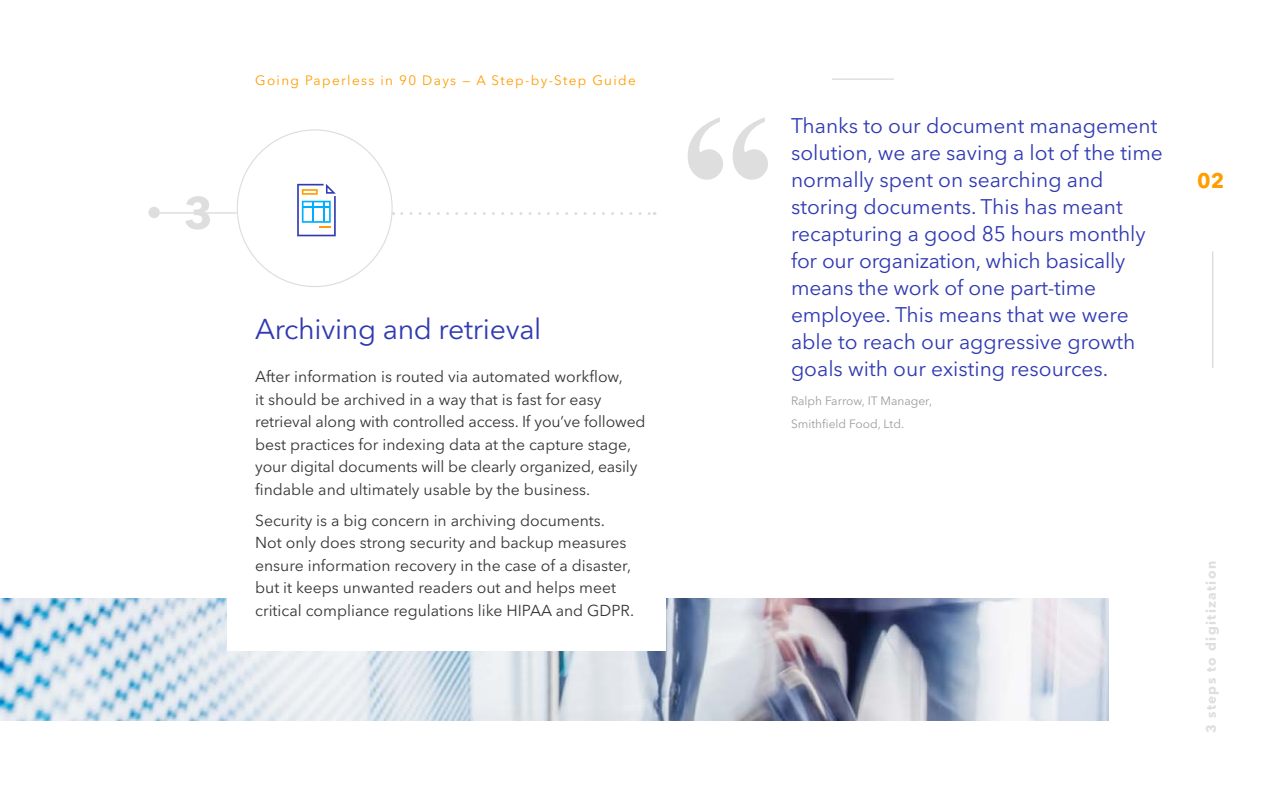
<style>
.page{position:relative;width:1263px;height:787px;background:#fff}
.page>*{position:absolute;margin:0;border:0;box-sizing:border-box;transform-origin:0 0}
.t1{font:28.5px "Avenir Next LT Pro";letter-spacing:-.01em;color:#303ab2}
.t2{font:21px/27px "Avenir Next LT Pro";color:#303ab2}
.t3{font:700 21px "Avenir Next LT Pro";color:#ff9d00}
.t4{font:15.75px/22.5px "Avenir Next LT Pro";color:#353535}
.t5{font:13.5px "Avenir Next LT Pro";letter-spacing:.1em;color:#ff9d00}
.t6{font:700 13.5px "Avenir Next LT Pro";letter-spacing:.1em;color:#dedede}
.t7{font:12px/22.5px "Avenir Next LT Pro";color:#9e9e9e}
</style>
<div class="page">
<hr style="left:832px;top:78px;width:62px;height:2px;background:#dedede">
<hr style="left:1212px;top:251px;width:1px;height:117px;background:#dedede">
<svg style="left:402px;top:212px;width:253px;height:3px"></svg>
<div style="left:148px;top:207px;width:12px;height:11px;background:#dedede;border-radius:50%"></div>
<img style="left:0;top:598px;width:1109px;height:122px">
<div style="left:227px;top:585px;width:439px;height:66px;background:#fff"></div>
<hr style="left:152px;top:212px;width:85px;height:2px;background:#dedede">
<svg style="left:185px;top:196px;width:25px;height:34px"></svg>
<svg style="left:688px;top:117px;width:80px;height:63px"></svg>
<svg style="left:297px;top:184px;width:39px;height:52px"></svg>
<p class="t5" style="left:255px;top:72px;width:382px">Going Paperless in 90 Days — A Step-by-Step Guide</p>
<h1 class="t1" style="left:255px;top:312px;width:288px">Archiving and retrieval</h1>
<p class="t4" style="left:255px;top:365px;width:392px">After information is routed via automated workflow,<br>it should be archived in a way that is fast for easy retrieval along with controlled access. If you’ve followed best practices for indexing data at the capture stage, your digital documents will be clearly organized, easily findable and ultimately usable by the business.</p>
<p class="t4" style="left:255px;top:509px;width:380px">Security is a big concern in archiving documents.<br>Not only does strong security and backup measures ensure information recovery in the case of a disaster, but it keeps unwanted readers out and helps meet critical compliance regulations like HIPAA and GDPR.</p>
<p class="t2" style="left:791px;top:112px;width:373px">Thanks to our document management solution, we are saving a lot of the time normally spent on searching and storing documents. This has meant recapturing a good 85 hours monthly for our organization, which basically means the work of one part-time employee. This means that we were able to reach our aggressive growth goals with our existing resources.</p>
<p class="t7" style="left:791px;top:390px;width:143px">Ralph Farrow, IT Manager,<br>Smithfield Food, Ltd.</p>
<h2 class="t3" style="left:1197px;top:168px;width:29px">02</h2>
<p class="t6" style="left:1203px;top:733px;width:173px;rotate:-90deg">3 steps to digitization</p>
</div>
